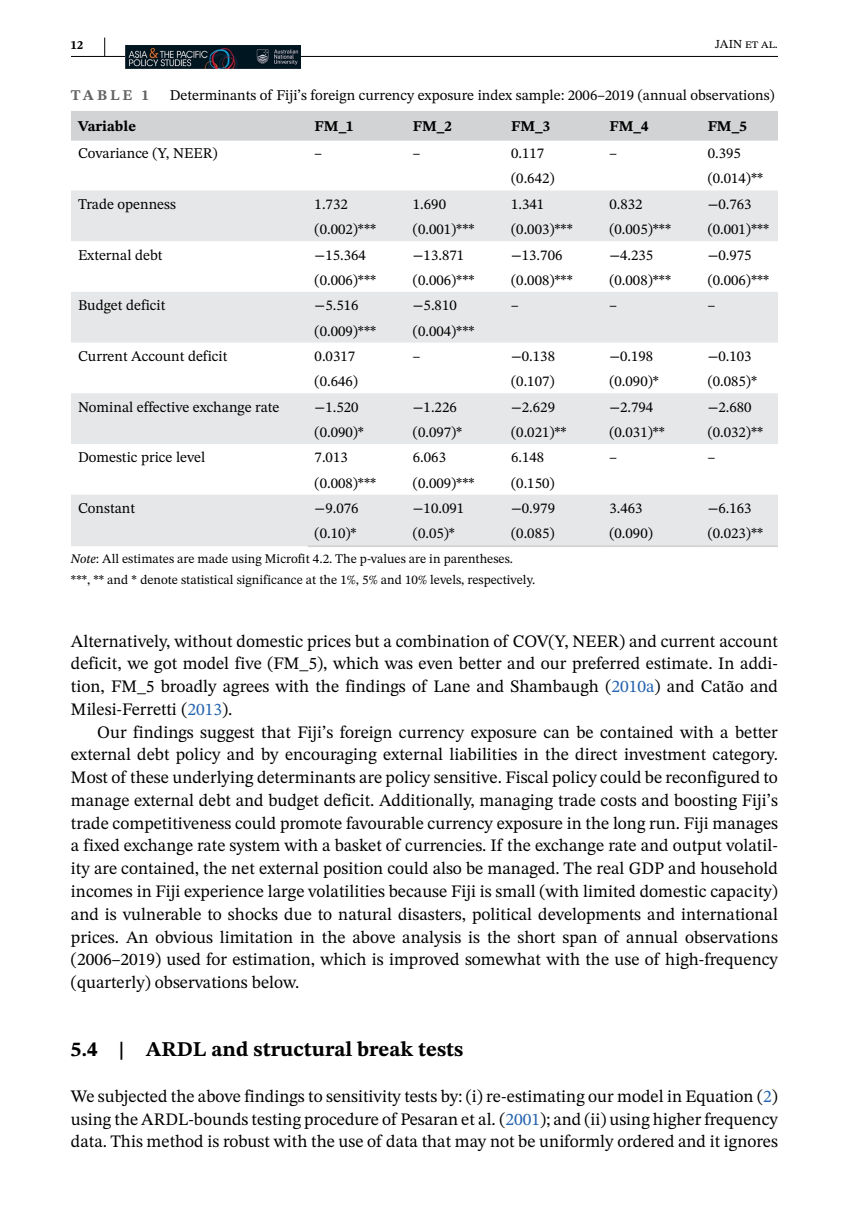
<style>
.page{position:relative;width:849px;height:1221px;background:#fff}
.page>*{position:absolute;margin:0;border:0;box-sizing:border-box;transform-origin:0 0}
.t1{font:700 21px "STIX Two Text";color:#000}
.t2{font:17.5px/22.8px "STIX Two Text";color:#000;text-align:justify}
.t3{font:14.88px "STIX Two Text";color:#000}
.t4{font:700 14.88px "STIX Two Text";color:#000}
.t5{font:700 14.88px "STIX Two Text";letter-spacing:.2em;color:#636466}
.t6{font:13.12px/21px "STIX Two Text";color:#000}
.t7{font:12.25px "STIX Two Text";color:#000}
.t8{font:700 12.25px "STIX Two Text";color:#000}
.s1{font-style:italic}
.s2{color:#2564af}
</style>
<div class="page">
<hr style="left:71px;top:56px;width:706px;height:1px;background:#000">
<svg style="left:104px;top:38px;width:1px;height:18px"></svg>
<div style="left:71px;top:111px;width:706px;height:28px;background:#d1d3d4"></div>
<svg style="left:71px;top:190px;width:706px;height:356px;fill:#e6e7e8"></svg>
<hr style="left:71px;top:139px;width:236px;height:2px;background:#d1d3d4">
<hr style="left:307px;top:139px;width:99px;height:2px;background:#d1d3d4">
<hr style="left:406px;top:139px;width:98px;height:2px;background:#d1d3d4">
<hr style="left:504px;top:139px;width:98px;height:2px;background:#d1d3d4">
<hr style="left:602px;top:139px;width:98px;height:2px;background:#d1d3d4">
<hr style="left:700px;top:139px;width:77px;height:2px;background:#d1d3d4">
<hr style="left:307px;top:545px;width:99px;height:2px;background:#d1d3d4">
<hr style="left:406px;top:545px;width:98px;height:2px;background:#d1d3d4">
<hr style="left:504px;top:545px;width:98px;height:2px;background:#d1d3d4">
<hr style="left:602px;top:545px;width:98px;height:2px;background:#d1d3d4">
<hr style="left:700px;top:545px;width:77px;height:2px;background:#d1d3d4">
<img style="left:125px;top:45px;width:176px;height:23px">
<p class="t8" style="left:71px;top:36px;width:14px">12</p>
<p class="t7" style="left:714px;top:35px;width:64px">JAIN et al.</p>
<p class="t5" style="left:71px;top:84px;width:79px">TABLE 1</p>
<p class="t3" style="left:170px;top:84px;width:606px">Determinants of Fijiʼs foreign currency exposure index sample: 2006–2019 (annual observations)</p>
<p class="t4" style="left:78px;top:115px;width:59px">Variable</p>
<p class="t4" style="left:314px;top:115px;width:40px">FM_1</p>
<p class="t4" style="left:413px;top:115px;width:40px">FM_2</p>
<p class="t4" style="left:511px;top:115px;width:40px">FM_3</p>
<p class="t4" style="left:609px;top:115px;width:40px">FM_4</p>
<p class="t4" style="left:707px;top:115px;width:40px">FM_5</p>
<p class="t3" style="left:78px;top:142px;width:141px">Covariance (Y, NEER)</p>
<p class="t3" style="left:314px;top:142px;width:9px">–</p>
<p class="t3" style="left:413px;top:142px;width:9px">–</p>
<p class="t3" style="left:511px;top:142px;width:35px">0.117</p>
<p class="t3" style="left:609px;top:142px;width:9px">–</p>
<p class="t3" style="left:707px;top:142px;width:35px">0.395</p>
<p class="t3" style="left:511px;top:168px;width:45px">(0.642)</p>
<p class="t3" style="left:707px;top:168px;width:57px">(0.014)**</p>
<p class="t3" style="left:78px;top:193px;width:99px">Trade openness</p>
<p class="t3" style="left:314px;top:193px;width:35px">1.732</p>
<p class="t3" style="left:413px;top:193px;width:35px">1.690</p>
<p class="t3" style="left:511px;top:193px;width:35px">1.341</p>
<p class="t3" style="left:609px;top:193px;width:35px">0.832</p>
<p class="t3" style="left:707px;top:193px;width:45px">−0.763</p>
<p class="t3" style="left:314px;top:218px;width:63px">(0.002)***</p>
<p class="t3" style="left:413px;top:218px;width:63px">(0.001)***</p>
<p class="t3" style="left:511px;top:218px;width:63px">(0.003)***</p>
<p class="t3" style="left:609px;top:218px;width:63px">(0.005)***</p>
<p class="t3" style="left:707px;top:218px;width:63px">(0.001)***</p>
<p class="t3" style="left:78px;top:244px;width:86px">External debt</p>
<p class="t3" style="left:314px;top:244px;width:53px">−15.364</p>
<p class="t3" style="left:413px;top:244px;width:53px">−13.871</p>
<p class="t3" style="left:511px;top:244px;width:53px">−13.706</p>
<p class="t3" style="left:609px;top:244px;width:45px">−4.235</p>
<p class="t3" style="left:707px;top:244px;width:45px">−0.975</p>
<p class="t3" style="left:314px;top:269px;width:63px">(0.006)***</p>
<p class="t3" style="left:413px;top:269px;width:63px">(0.006)***</p>
<p class="t3" style="left:511px;top:269px;width:63px">(0.008)***</p>
<p class="t3" style="left:609px;top:269px;width:63px">(0.008)***</p>
<p class="t3" style="left:707px;top:269px;width:63px">(0.006)***</p>
<p class="t3" style="left:78px;top:294px;width:89px">Budget deficit</p>
<p class="t3" style="left:314px;top:294px;width:45px">−5.516</p>
<p class="t3" style="left:413px;top:294px;width:45px">−5.810</p>
<p class="t3" style="left:511px;top:294px;width:9px">–</p>
<p class="t3" style="left:609px;top:294px;width:9px">–</p>
<p class="t3" style="left:707px;top:294px;width:9px">–</p>
<p class="t3" style="left:314px;top:320px;width:63px">(0.009)***</p>
<p class="t3" style="left:413px;top:320px;width:63px">(0.004)***</p>
<p class="t3" style="left:78px;top:345px;width:151px">Current Account deficit</p>
<p class="t3" style="left:314px;top:345px;width:42px">0.0317</p>
<p class="t3" style="left:413px;top:345px;width:9px">–</p>
<p class="t3" style="left:511px;top:345px;width:45px">−0.138</p>
<p class="t3" style="left:609px;top:345px;width:45px">−0.198</p>
<p class="t3" style="left:707px;top:345px;width:45px">−0.103</p>
<p class="t3" style="left:314px;top:370px;width:45px">(0.646)</p>
<p class="t3" style="left:511px;top:370px;width:45px">(0.107)</p>
<p class="t3" style="left:609px;top:370px;width:51px">(0.090)*</p>
<p class="t3" style="left:707px;top:370px;width:51px">(0.085)*</p>
<p class="t3" style="left:78px;top:396px;width:203px">Nominal effective exchange rate</p>
<p class="t3" style="left:314px;top:396px;width:45px">−1.520</p>
<p class="t3" style="left:413px;top:396px;width:45px">−1.226</p>
<p class="t3" style="left:511px;top:396px;width:45px">−2.629</p>
<p class="t3" style="left:609px;top:396px;width:45px">−2.794</p>
<p class="t3" style="left:707px;top:396px;width:45px">−2.680</p>
<p class="t3" style="left:314px;top:421px;width:51px">(0.090)*</p>
<p class="t3" style="left:413px;top:421px;width:51px">(0.097)*</p>
<p class="t3" style="left:511px;top:421px;width:57px">(0.021)**</p>
<p class="t3" style="left:609px;top:421px;width:57px">(0.031)**</p>
<p class="t3" style="left:707px;top:421px;width:57px">(0.032)**</p>
<p class="t3" style="left:78px;top:446px;width:129px">Domestic price level</p>
<p class="t3" style="left:314px;top:446px;width:35px">7.013</p>
<p class="t3" style="left:413px;top:446px;width:35px">6.063</p>
<p class="t3" style="left:511px;top:446px;width:35px">6.148</p>
<p class="t3" style="left:609px;top:446px;width:9px">–</p>
<p class="t3" style="left:707px;top:446px;width:9px">–</p>
<p class="t3" style="left:314px;top:472px;width:63px">(0.008)***</p>
<p class="t3" style="left:413px;top:472px;width:63px">(0.009)***</p>
<p class="t3" style="left:511px;top:472px;width:45px">(0.150)</p>
<p class="t3" style="left:78px;top:497px;width:59px">Constant</p>
<p class="t3" style="left:314px;top:497px;width:45px">−9.076</p>
<p class="t3" style="left:413px;top:497px;width:53px">−10.091</p>
<p class="t3" style="left:511px;top:497px;width:45px">−0.979</p>
<p class="t3" style="left:609px;top:497px;width:35px">3.463</p>
<p class="t3" style="left:707px;top:497px;width:45px">−6.163</p>
<p class="t3" style="left:314px;top:522px;width:44px">(0.10)*</p>
<p class="t3" style="left:413px;top:522px;width:44px">(0.05)*</p>
<p class="t3" style="left:511px;top:522px;width:45px">(0.085)</p>
<p class="t3" style="left:609px;top:522px;width:45px">(0.090)</p>
<p class="t3" style="left:707px;top:522px;width:57px">(0.023)**</p>
<p class="t6" style="left:71px;top:548px;width:465px"><span class="s1">Note</span>: All estimates are made using Microfit 4.2. The p-values are in parentheses. ***, ** and * denote statistical significance at the 1%, 5% and 10% levels, respectively.</p>
<p class="t2" style="left:71px;top:629px;width:708px">Alternatively, without domestic prices but a combination of COV(Y, NEER) and current account deficit, we got model five (FM_5), which was even better and our preferred estimate. In addi&shy;tion, FM_5 broadly agrees with the findings of Lane and Shambaugh (<span class="s2">2010a</span>) and Catão and Milesi-Ferretti (<span class="s2">2013</span>).</p>
<p class="t2" style="left:71px;top:720px;width:708px;text-indent:26px">Our findings suggest that Fijiʼs foreign currency exposure can be contained with a better external debt policy and by encouraging external liabilities in the direct investment category.<br>Most of these underlying determinants are policy sensitive. Fiscal policy could be reconfigured to manage external debt and budget deficit. Additionally, managing trade costs and boosting Fijiʼs trade competitiveness could promote favourable currency exposure in the long run. Fiji manages a fixed exchange rate system with a basket of currencies. If the exchange rate and output volatil&shy;ity are contained, the net external position could also be managed. The real GDP and household incomes in Fiji experience large volatilities because Fiji is small (with limited domestic capacity) and is vulnerable to shocks due to natural disasters, political developments and international prices. An obvious limitation in the above analysis is the short span of annual observations (2006–2019) used for estimation, which is improved somewhat with the use of high-frequency (quarterly) observations below.</p>
<p class="t1" style="left:71px;top:1034px;width:394px">5.4 | ARDL and structural break tests</p>
<p class="t2" style="left:71px;top:1084px;width:708px">We subjected the above findings to sensitivity tests by: (i) re-estimating our model in Equation (<span class="s2">2</span>) using the ARDL-bounds testing procedure of Pesaran et al. (<span class="s2">2001</span>); and (ii) using higher frequency data. This method is robust with the use of data that may not be uniformly ordered and it ignores</p>
</div>
